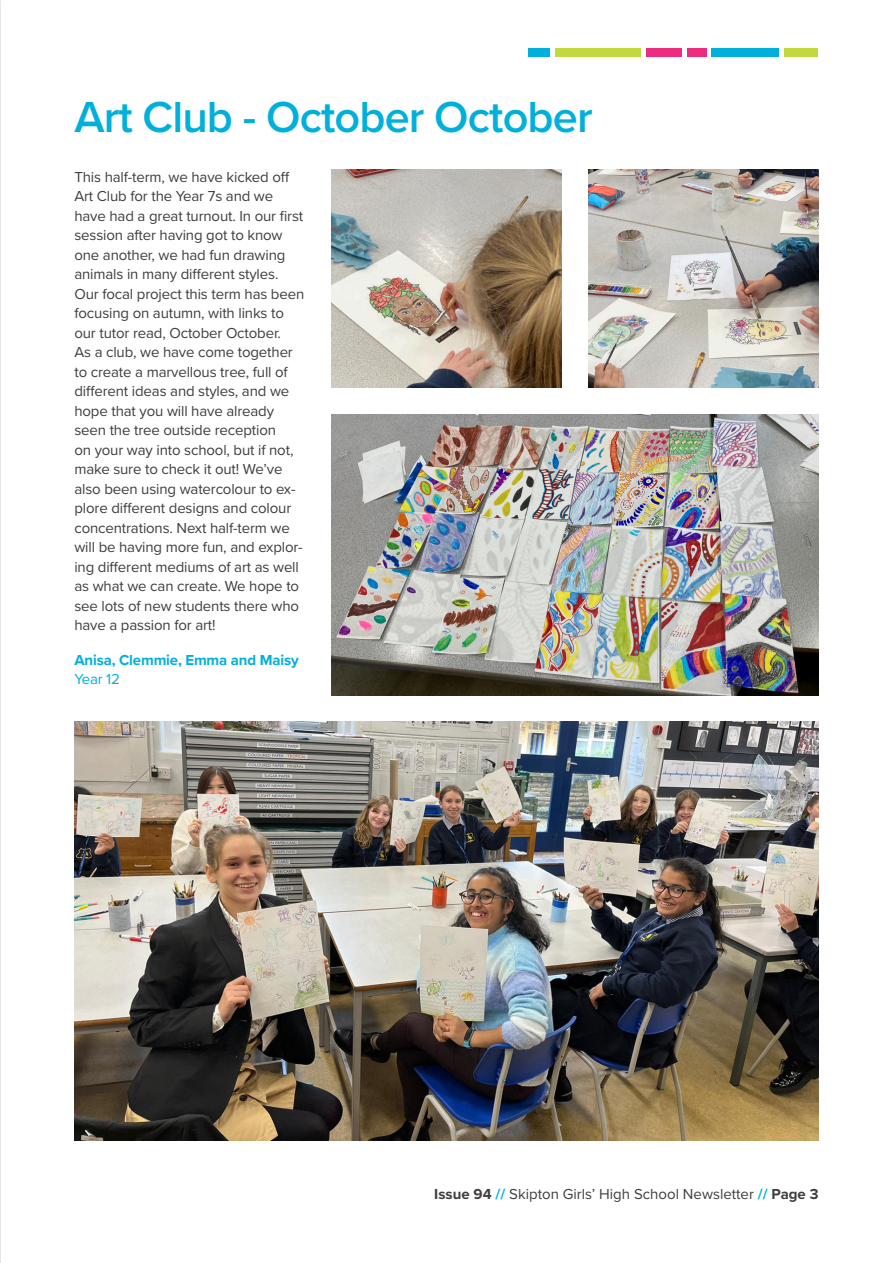
<style>
.page{position:relative;width:893px;height:1263px;background:#fff}
.page>*{position:absolute;margin:0;border:0;box-sizing:border-box;transform-origin:0 0}
.Heading_1{font:600 45px "Proxima Nova";letter-spacing:-.02em;color:#00b0db}
.t1{font:15px/19.5px "Proxima Nova";letter-spacing:-.01em;color:#3e3e3f}
.t2{font:700 15px/19.5px "Proxima Nova";letter-spacing:-.01em;color:#00b0db}
.s1{font-weight:400}
.s2{font-weight:700}
.s3{font-weight:700;color:#00b0db}
.s4{font-weight:700;color:#03b1db}
</style>
<div class="page">
<div style="left:555px;top:49px;width:86px;height:8px;background:#c2d83f"></div>
<div style="left:687px;top:49px;width:19px;height:8px;background:#ee2c7f"></div>
<div style="left:784px;top:49px;width:34px;height:8px;background:#c2d83f"></div>
<div style="left:711px;top:49px;width:68px;height:8px;background:#00afdc"></div>
<div style="left:646px;top:49px;width:36px;height:8px;background:#ee2c7f"></div>
<div style="left:528px;top:49px;width:22px;height:8px;background:#00afdc"></div>
<img style="left:74px;top:722px;width:745px;height:419px">
<img style="left:588px;top:170px;width:231px;height:218px">
<img style="left:331px;top:170px;width:231px;height:218px">
<img style="left:331px;top:415px;width:488px;height:280px">
<img style="left:0;top:0;width:1px;height:1263px">
<p class="Heading_1" style="left:74px;top:84px;width:520px">Art Club - October October</p>
<p class="t1" style="left:74px;top:166px;width:231px">This half-term, we have kicked off<br>Art Club for the Year 7s and we have had a great turnout. In our first session after having got to know one another, we had fun drawing animals in many different styles.<br>Our focal project this term has been focusing on autumn, with links to our tutor read, October October.<br>As a club, we have come together to create a marvellous tree, full of different ideas and styles, and we hope that you will have already seen the tree outside reception<br>on your way into school, but if not, make sure to check it out! We’ve also been using watercolour to ex&shy;plore different designs and colour concentrations. Next half-term we will be having more fun, and explor&shy;ing different mediums of art as well as what we can create. We hope to see lots of new students there who have a passion for art!</p>
<p class="t2" style="left:74px;top:650px;width:226px">Anisa, Clemmie, Emma and Maisy<br><span class="s1">Year 12</span></p>
<p class="t1" style="left:434px;top:1184px;width:386px"><span class="s2">Issue 94</span> <span class="s3">//</span> Skipton Girls’ High School Newsletter <span class="s4">//</span> <span class="s2">Page 3</span></p>
</div>
